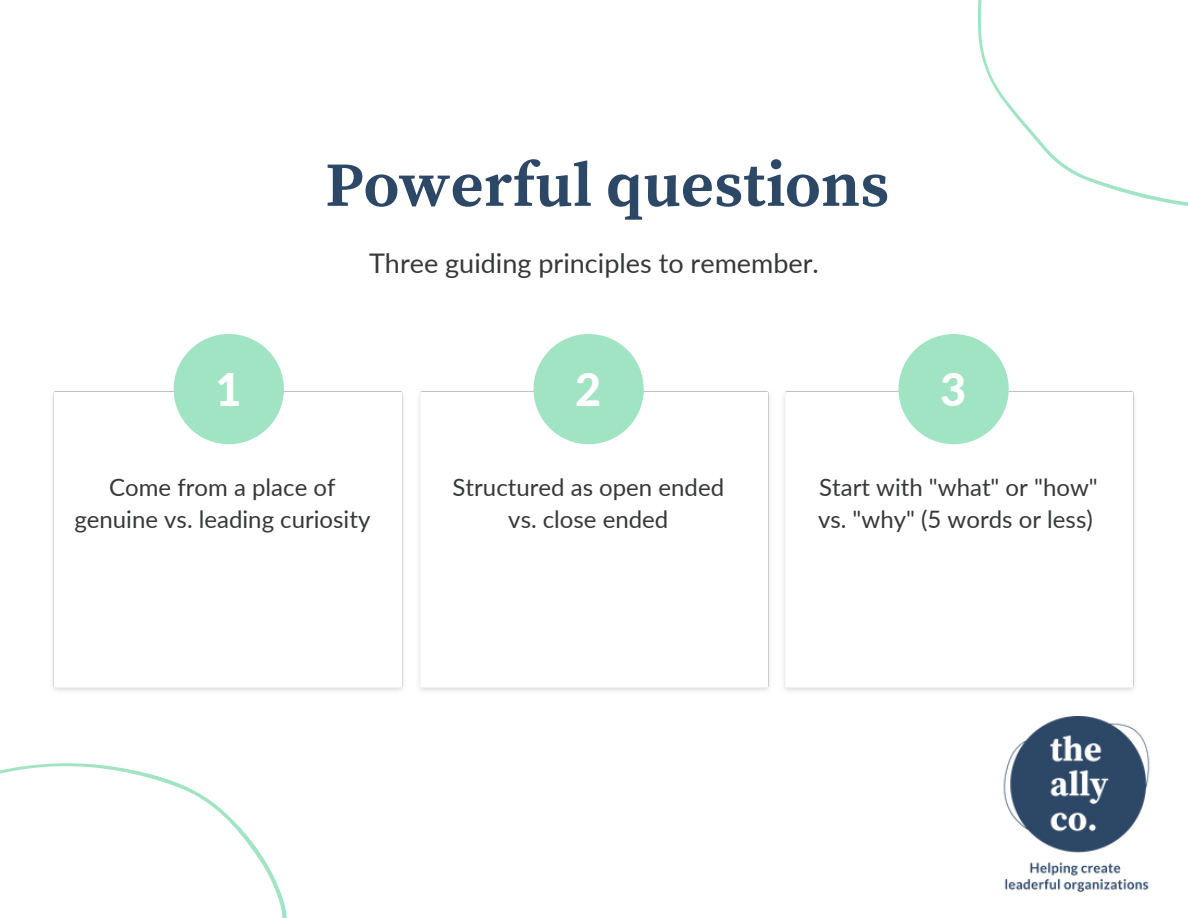
<style>
.page{position:relative;width:1188px;height:918px;background:#fff}
.page>*{position:absolute;margin:0;border:0;box-sizing:border-box;transform-origin:0 0}
.t1{font:700 63px "Source Serif Pro";color:#2d4767}
.t2{font:800 45px "Lato";color:#fff}
.t3{font:27px "Lato";color:#363839}
.t4{font:24px/32.1px "Lato";color:#363839;text-align:center}
</style>
<div class="page">
<svg style="left:906px;top:0;width:282px;height:373px"></svg>
<svg style="left:0;top:763px;width:287px;height:155px"></svg>
<img style="left:1003px;top:716px;width:147px;height:176px">
<img style="left:52px;top:389px;width:352px;height:302px">
<img style="left:419px;top:389px;width:351px;height:302px">
<img style="left:784px;top:389px;width:351px;height:302px">
<div style="left:174px;top:334px;width:110px;height:110px;background:#a1e4c4;border-radius:50%"></div>
<div style="left:534px;top:334px;width:110px;height:110px;background:#a1e4c4;border-radius:50%"></div>
<div style="left:899px;top:334px;width:110px;height:110px;background:#a1e4c4;border-radius:50%"></div>
<h2 class="t2" style="left:215px;top:362px;width:28px">1</h2>
<h1 class="t1" style="left:326px;top:148px;width:565px">Powerful questions</h1>
<p class="t3" style="left:369px;top:246px;width:451px">Three guiding principles to remember.</p>
<h2 class="t2" style="left:575px;top:362px;width:28px">2</h2>
<h2 class="t2" style="left:940px;top:362px;width:28px">3</h2>
<p class="t4" style="left:74px;top:470px;width:298px">Come from a place of genuine vs. leading curiosity</p>
<p class="t4" style="left:453px;top:470px;width:273px">Structured as open ended vs. close ended</p>
<p class="t4" style="left:818px;top:470px;width:281px;text-align:left">Start with "what" or "how" vs. "why" (5 words or less)</p>
</div>
